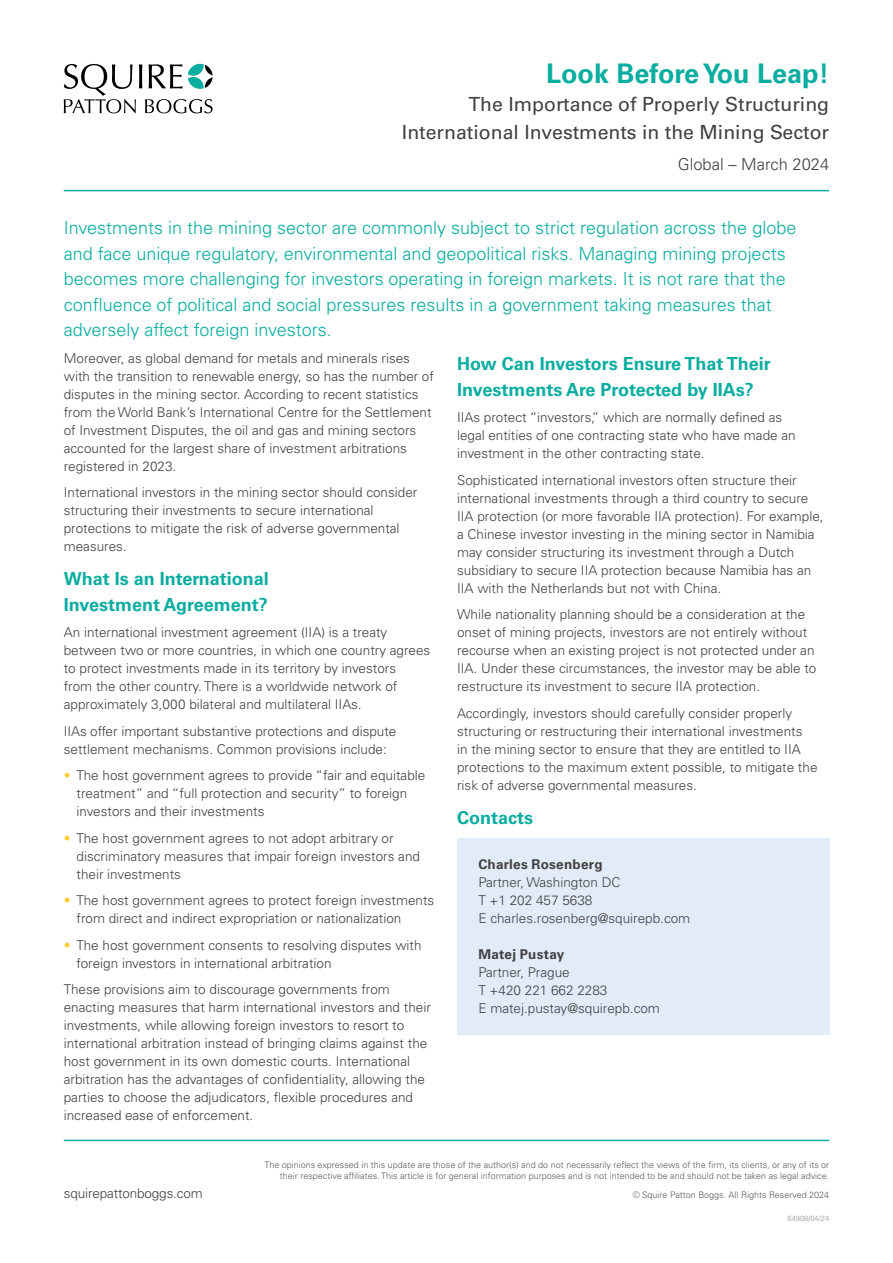
<style>
.page{position:relative;width:893px;height:1263px;background:#fff}
.page>*{position:absolute;margin:0;border:0;box-sizing:border-box;transform-origin:0 0}
.t1{font:700 27px "Univers LTCYR 65";color:#0aad9f}
.t2{font:19.5px/27.6px "Univers LTCYR 55 Roman";color:#414042;text-align:right}
.t3{font:300 18px/25.5px "Univers LTCYR 45";color:#0aad9f}
.t4{font:700 18px/25.5px "Univers LTCYR 65";color:#0aad9f}
.t5{font:300 16.5px "Univers LTCYR 45";color:#414042}
.t6{font:300 13.5px/18px "Univers LTCYR 45";color:#414042}
.t7{font:700 13.5px "Univers LTCYR 65";letter-spacing:.02em;color:#414042}
.t8{font:300 9px/10.8px "Univers LTCYR 45";color:#58595b;text-align:right}
.t9{font:300 7.5px "Univers LTCYR 45";color:#939598}
.s1{color:#ffce35}
</style>
<div class="page">
<hr style="left:64px;top:190px;width:765px;height:1px;background:#0aad9f">
<svg style="left:64px;top:64px;width:149px;height:49px"></svg>
<div style="left:457px;top:838px;width:372px;height:196px;background:#e1ecf8"></div>
<hr style="left:64px;top:1140px;width:765px;height:1px;background:#0aad9f">
<h1 class="t1" style="left:546px;top:55px;width:285px">Look Before You Leap!</h1>
<h2 class="t2" style="left:402px;top:89px;width:429px">The Importance of Properly Structuring<br>International Investments in the Mining Sector</h2>
<p class="t5" style="left:678px;top:153px;width:153px">Global – March 2024</p>
<p class="t3" style="left:64px;top:215px;width:734px">Investments in the mining sector are commonly subject to strict regulation across the globe and face unique regulatory, environmental and geopolitical risks. Managing mining projects becomes more challenging for investors operating in foreign markets. It is not rare that the confluence of political and social pressures results in a government taking measures that adversely affect foreign investors.</p>
<p class="t6" style="left:64px;top:349px;width:372px">Moreover, as global demand for metals and minerals rises with the transition to renewable energy, so has the number of disputes in the mining sector. According to recent statistics from the World Bank’s International Centre for the Settlement of Investment Disputes, the oil and gas and mining sectors accounted for the largest share of investment arbitrations registered in 2023.</p>
<p class="t6" style="left:64px;top:483px;width:355px">International investors in the mining sector should consider structuring their investments to secure international protections to mitigate the risk of adverse governmental measures.</p>
<h3 class="t4" style="left:64px;top:565px;width:207px">What Is an International<br>Investment Agreement?</h3>
<p class="t6" style="left:64px;top:623px;width:368px">An international investment agreement (IIA) is a treaty between two or more countries, in which one country agrees to protect investments made in its territory by investors<br>from the other country. There is a worldwide network of approximately 3,000 bilateral and multilateral IIAs.</p>
<p class="t6" style="left:64px;top:721px;width:334px">IIAs offer important substantive protections and dispute settlement mechanisms. Common provisions include:</p>
<p class="t6" style="left:77px;top:766px;width:350px;text-indent:-13px"><span class="s1">•</span> The host government agrees to provide “fair and equitable treatment” and “full protection and security” to foreign investors and their investments</p>
<p class="t6" style="left:77px;top:828px;width:345px;text-indent:-13px"><span class="s1">•</span> The host government agrees to not adopt arbitrary or discriminatory measures that impair foreign investors and their investments</p>
<p class="t6" style="left:77px;top:891px;width:359px;text-indent:-13px"><span class="s1">•</span> The host government agrees to protect foreign investments from direct and indirect expropriation or nationalization</p>
<p class="t6" style="left:77px;top:935px;width:347px;text-indent:-13px"><span class="s1">•</span> The host government consents to resolving disputes with foreign investors in international arbitration</p>
<p class="t6" style="left:64px;top:980px;width:369px">These provisions aim to discourage governments from enacting measures that harm international investors and their investments, while allowing foreign investors to resort to international arbitration instead of bringing claims against the host government in its own domestic courts. International arbitration has the advantages of confidentiality, allowing the parties to choose the adjudicators, flexible procedures and increased ease of enforcement.</p>
<h3 class="t4" style="left:457px;top:350px;width:315px">How Can Investors Ensure That Their<br>Investments Are Protected by IIAs?</h3>
<p class="t6" style="left:457px;top:408px;width:340px">IIAs protect “investors,” which are normally defined as legal entities of one contracting state who have made an investment in the other contracting state.</p>
<p class="t6" style="left:457px;top:470px;width:368px">Sophisticated international investors often structure their international investments through a third country to secure IIA protection (or more favorable IIA protection). For example, a Chinese investor investing in the mining sector in Namibia may consider structuring its investment through a Dutch subsidiary to secure IIA protection because Namibia has an IIA with the Netherlands but not with China.</p>
<p class="t6" style="left:457px;top:605px;width:361px">While nationality planning should be a consideration at the onset of mining projects, investors are not entirely without recourse when an existing project is not protected under an IIA. Under these circumstances, the investor may be able to restructure its investment to secure IIA protection.</p>
<p class="t6" style="left:457px;top:703px;width:362px">Accordingly, investors should carefully consider properly structuring or restructuring their international investments<br>in the mining sector to ensure that they are entitled to IIA protections to the maximum extent possible, to mitigate the risk of adverse governmental measures.</p>
<h3 class="t4" style="left:457px;top:804px;width:78px">Contacts</h3>
<p class="t7" style="left:478px;top:855px;width:126px">Charles Rosenberg</p>
<p class="t6" style="left:478px;top:873px;width:213px">Partner, Washington DC<br>T +1 202 457 5638<br>E charles.rosenberg@squirepb.com</p>
<p class="t7" style="left:478px;top:945px;width:88px">Matej Pustay</p>
<p class="t6" style="left:478px;top:963px;width:183px">Partner, Prague<br>T +420 221 662 2283<br>E matej.pustay@squirepb.com</p>
<p class="t6" style="left:64px;top:1184px;width:141px">squirepattonboggs.com</p>
<p class="t8" style="left:265px;top:1159px;width:566px">The opinions expressed in this update are those of the author(s) and do not necessarily reflect the views of the firm, its clients, or any of its or their respective affiliates. This article is for general information purposes and is not intended to be and should not be taken as legal advice.</p>
<p class="t8" style="left:633px;top:1189px;width:198px">© Squire Patton Boggs. All Rights Reserved 2024</p>
<p class="t9" style="left:787px;top:1213px;width:43px">64908/04/24</p>
</div>
